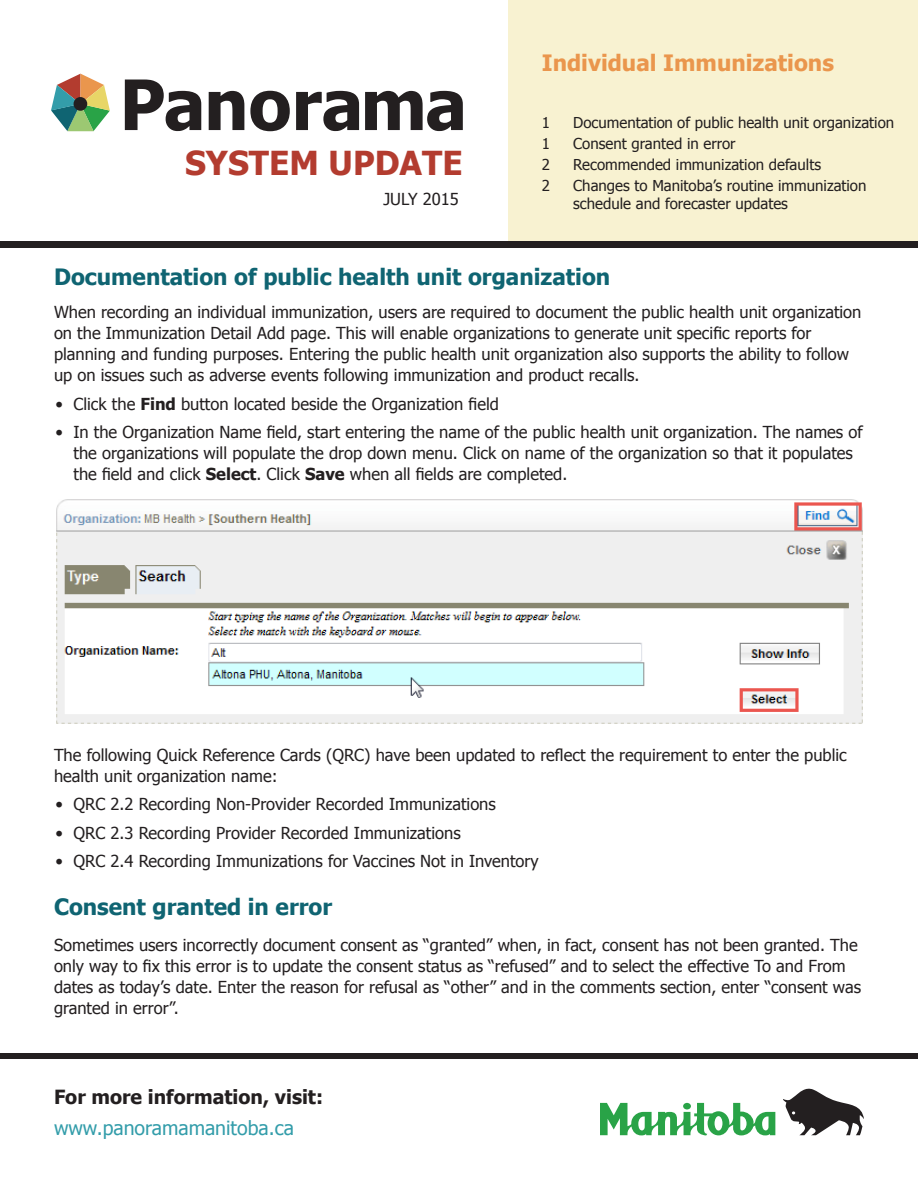
<style>
.page{position:relative;width:918px;height:1188px;background:#fff}
.page>*{position:absolute;margin:0;border:0;box-sizing:border-box;transform-origin:0 0}
.Sidebar_Head{font:700 33px "Tahoma";color:#b33c2f}
.Heading{font:700 22.5px "Tahoma";color:#0f6472}
.Heading-2{font:700 22.5px "Tahoma";color:#ea964d}
.Sidebar_Head-2{font:700 19.5px "Tahoma";color:#231f20}
.Body{font:19.5px "Tahoma";color:#339daa}
.Subhead{font:16.5px/21px "Tahoma";color:#231f20}
.Heading-3{font:16.5px/21px "Tahoma";color:#231f20}
.Sidebar_Head-3{font:16.5px "Tahoma";color:#231f20}
.Body_text{font:15px/18px "Tahoma";color:#231f20}
.s1{font-weight:700}
</style>
<div class="page">
<div style="left:508px;top:0;width:410px;height:242px;background:#f8f2d1"></div>
<svg style="left:783px;top:1089px;width:81px;height:46px"></svg>
<svg style="left:600px;top:1103px;width:175px;height:32px"></svg>
<div style="left:683px;top:1103px;width:8px;height:6px;background:#29a347;border-radius:50%"></div>
<svg style="left:125px;top:80px;width:338px;height:51px"></svg>
<svg style="left:51px;top:74px;width:59px;height:57px"></svg>
<div style="left:74px;top:97px;width:13px;height:14px;background:#231f20;border-radius:50%"></div>
<div style="left:0;top:242px;width:918px;height:6px;background:#231f20"></div>
<div style="left:0;top:1053px;width:918px;height:6px;background:#231f20"></div>
<img style="left:56px;top:500px;width:807px;height:224px">
<p class="Sidebar_Head" style="left:185px;top:140px;width:279px">SYSTEM UPDATE</p>
<p class="Sidebar_Head-3" style="left:383px;top:188px;width:77px">JULY 2015</p>
<p class="Heading-2" style="left:542px;top:47px;width:294px">Individual Immunizations</p>
<p class="Body_text" style="left:542px;top:113px;width:10px">1</p>
<p class="Body_text" style="left:573px;top:113px;width:322px">Documentation of public health unit organization</p>
<p class="Body_text" style="left:542px;top:134px;width:10px">1</p>
<p class="Body_text" style="left:573px;top:134px;width:164px">Consent granted in error</p>
<p class="Body_text" style="left:542px;top:155px;width:10px">2</p>
<p class="Body_text" style="left:573px;top:155px;width:249px">Recommended immunization defaults</p>
<p class="Body_text" style="left:542px;top:176px;width:10px">2</p>
<p class="Body_text" style="left:573px;top:176px;width:295px">Changes to Manitoba’s routine immunization schedule and forecaster updates</p>
<p class="Heading" style="left:54px;top:261px;width:558px">Documentation of public health unit organization</p>
<p class="Subhead" style="left:54px;top:301px;width:809px">When recording an individual immunization, users are required to document the public health unit organization on the Immunization Detail Add page. This will enable organizations to generate unit specific reports for planning and funding purposes. Entering the public health unit organization also supports the ability to follow up on issues such as adverse events following immunization and product recalls.</p>
<p class="Subhead" style="left:56px;top:393px;width:445px">• Click the <span class="s1">Find</span> button located beside the Organization field</p>
<p class="Subhead" style="left:74px;top:421px;width:791px;text-indent:-18px">• In the Organization Name field, start entering the name of the public health unit organization. The names of the organizations will populate the drop down menu. Click on name of the organization so that it populates the field and click <span class="s1">Select</span>. Click <span class="s1">Save</span> when all fields are completed.</p>
<p class="Subhead" style="left:54px;top:744px;width:794px">The following Quick Reference Cards (QRC) have been updated to reflect the requirement to enter the public health unit organization name:</p>
<p class="Subhead" style="left:56px;top:793px;width:442px">• QRC 2.2 Recording Non-Provider Recorded Immunizations</p>
<p class="Subhead" style="left:56px;top:822px;width:407px">• QRC 2.3 Recording Provider Recorded Immunizations</p>
<p class="Subhead" style="left:56px;top:850px;width:485px">• QRC 2.4 Recording Immunizations for Vaccines Not in Inventory</p>
<p class="Heading" style="left:54px;top:891px;width:280px">Consent granted in error</p>
<p class="Heading-3" style="left:54px;top:934px;width:809px">Sometimes users incorrectly document consent as “granted” when, in fact, consent has not been granted. The only way to fix this error is to update the consent status as “refused” and to select the effective To and From dates as today’s date. Enter the reason for refusal as “other” and in the comments section, enter “consent was granted in error”.</p>
<p class="Sidebar_Head-2" style="left:54px;top:1083px;width:271px">For more information, visit:</p>
<p class="Body" style="left:54px;top:1115px;width:241px">www.panoramamanitoba.ca</p>
</div>
